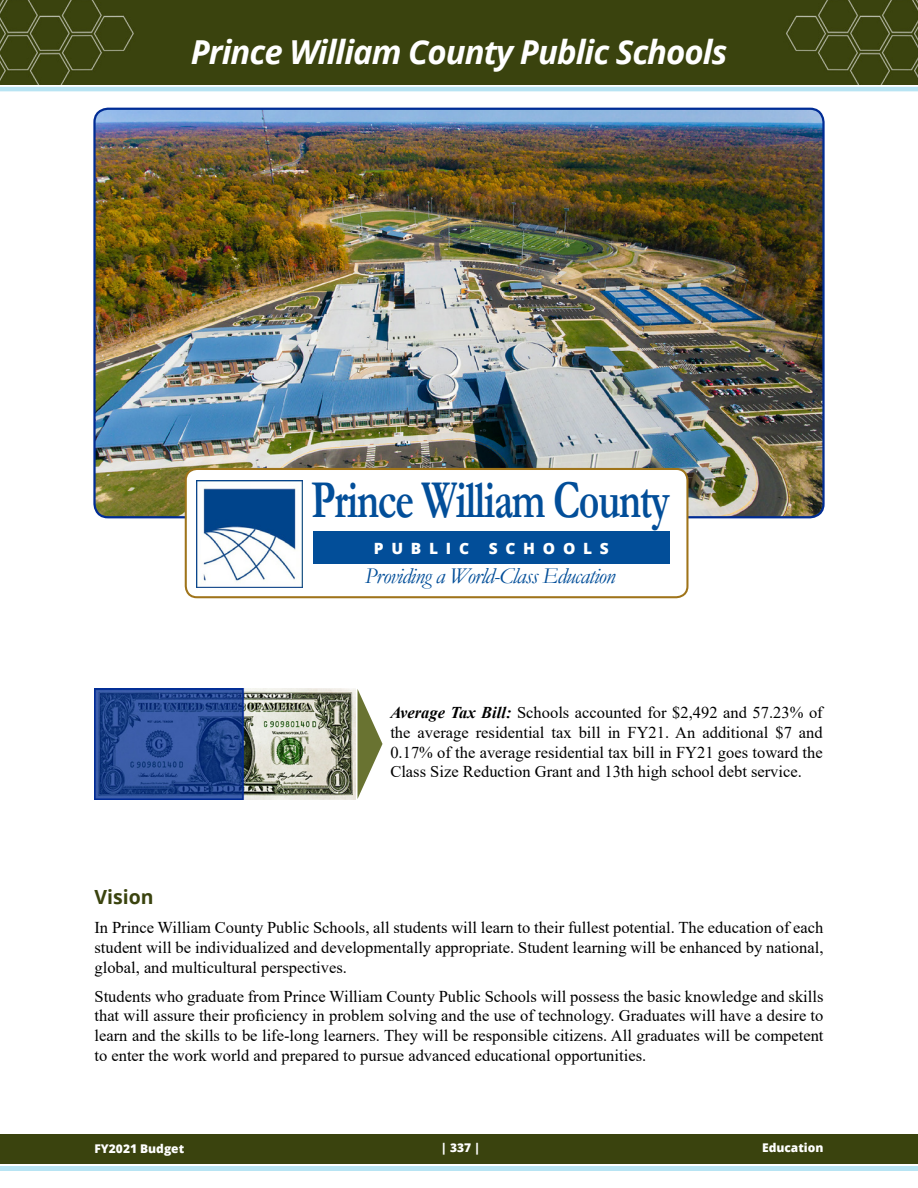
<style>
.page{position:relative;width:918px;height:1188px;background:#fff}
.page>*{position:absolute;margin:0;border:0;box-sizing:border-box;transform-origin:0 0}
.t1{font:700 53.7px "Garamond";letter-spacing:-.03em;color:#024e99;scale:.74 1}
.t2{font:italic 700 33px "Open Sans";letter-spacing:-.03em;color:#fff}
.t3{font:italic 22.8px "Garamond";letter-spacing:-.03em;color:#024e99}
.t4{font:700 19.5px "Open Sans";color:#3a430e}
.t5{font:16.5px/19.8px "Times New Roman";color:#000;text-align:justify}
.t6{font:800 15.45px "Open Sans";letter-spacing:.5em;color:#fff}
.t7{font:800 12px "Open Sans";color:#fff}
.s1{font-weight:700;font-style:italic}
</style>
<div class="page">
<div style="left:0;top:0;width:918px;height:85px;background:#3a430e"></div>
<hr style="left:0;top:87px;width:918px;height:4px;background:#b8e4f3">
<hr style="left:0;top:1166px;width:918px;height:4px;background:#b8e4f3">
<div style="left:0;top:1134px;width:918px;height:30px;background:#3a430e"></div>
<img style="left:95px;top:109px;width:728px;height:408px">
<img style="left:94px;top:688px;width:262px;height:111px">
<svg style="left:358px;top:690px;width:25px;height:108px"></svg>
<div style="left:186px;top:469px;width:501px;height:128px;background:#fff;border-radius:11px"></div>
<div style="left:185px;top:468px;width:503px;height:130px;border:2px solid #9f741a;border-radius:11px"></div>
<div style="left:313px;top:532px;width:357px;height:32px;background:#024e99"></div>
<img style="left:196px;top:481px;width:106px;height:106px">
<h2 class="t2" style="left:191px;top:29px;width:538px">Prince William County Public Schools</h2>
<h1 class="t1" style="left:311px;top:463px;width:486px">Prince William County</h1>
<p class="t6" style="left:374px;top:536px;width:97px">PUBLIC</p>
<p class="t6" style="left:489px;top:536px;width:122px">SCHOOLS</p>
<h3 class="t3" style="left:365px;top:560px;width:252px">Providing a World-Class Education</h3>
<p class="t5" style="left:390px;top:702px;width:434px"><span class="s1">Average Tax Bill:</span> Schools accounted for $2,492 and 57.23% of the average residential tax bill in FY21. An additional $7 and 0.17% of the average residential tax bill in FY21 goes toward the Class Size Reduction Grant and 13th high school debt service.</p>
<p class="t4" style="left:94px;top:884px;width:61px">Vision</p>
<p class="t5" style="left:94px;top:917px;width:731px">In Prince William County Public Schools, all students will learn to their fullest potential. The education of each student will be individualized and developmentally appropriate. Student learning will be enhanced by national, global, and multicultural perspectives.</p>
<p class="t5" style="left:94px;top:986px;width:731px">Students who graduate from Prince William County Public Schools will possess the basic knowledge and skills that will assure their proficiency in problem solving and the use of technology. Graduates will have a desire to learn and the skills to be life-long learners. They will be responsible citizens. All graduates will be competent to enter the work world and prepared to pursue advanced educational opportunities.</p>
<p class="t7" style="left:94px;top:1140px;width:91px">FY2021 Budget</p>
<p class="t7" style="left:441px;top:1139px;width:41px">| 337 |</p>
<p class="t7" style="left:762px;top:1138px;width:63px">Education</p>
</div>
